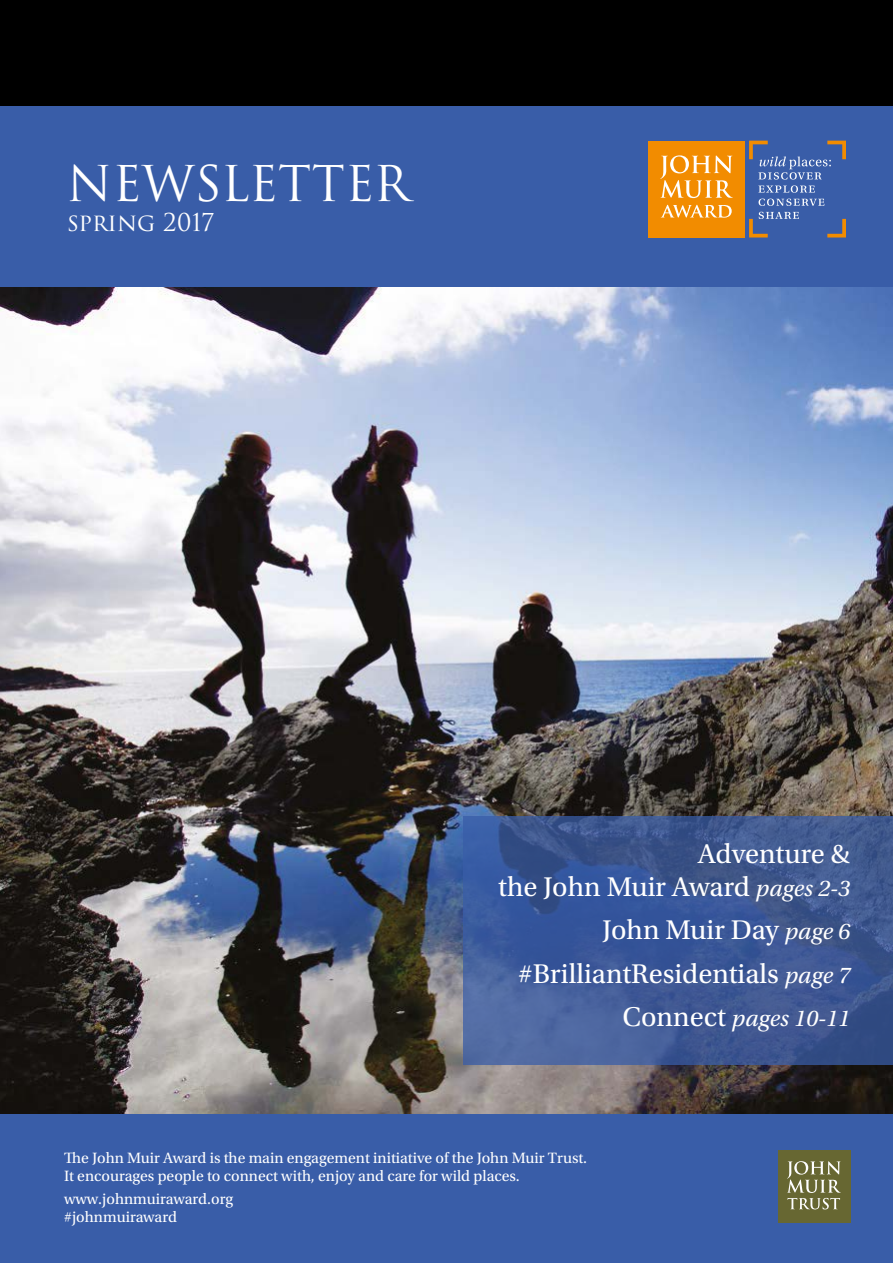
<style>
.page{position:relative;width:893px;height:1263px;background:#fff}
.page>*{position:absolute;margin:0;border:0;box-sizing:border-box;transform-origin:0 0}
.t1{font:48px "Trajan Pro 3";color:#fff}
.t2{font:28.5px/43.5px "Utopia Std";color:#fff;text-align:right}
.t3{font:italic 24px "Utopia Std";color:#fff}
.t4{font:24px "Trajan Pro 3";color:#fff}
.t5{font:15.75px/18px "Utopia Std";color:#fff}
.s1{font-style:italic;font-size:24px}
.s2{font-style:normal;font-size:28.5px}
</style>
<div class="page">
<div style="left:0;top:0;width:893px;height:115px;background:#000"></div>
<img style="left:0;top:287px;width:893px;height:827px">
<div style="left:0;top:106px;width:893px;height:181px;background:#395da8"></div>
<svg style="left:463px;top:816px;width:430px;height:249px"></svg>
<div style="left:0;top:1114px;width:893px;height:149px;background:#395da8"></div>
<div style="left:648px;top:141px;width:97px;height:96px;background:#f28c00"></div>
<svg style="left:827px;top:219px;width:19px;height:18px"></svg>
<svg style="left:749px;top:141px;width:97px;height:52px"></svg>
<svg style="left:758px;top:199px;width:66px;height:7px"></svg>
<svg style="left:749px;top:212px;width:50px;height:25px"></svg>
<svg style="left:661px;top:205px;width:71px;height:13px"></svg>
<svg style="left:660px;top:155px;width:73px;height:43px"></svg>
<div style="left:778px;top:1150px;width:72px;height:72px;background:#676732"></div>
<svg style="left:787px;top:1161px;width:54px;height:48px"></svg>
<h1 class="t1" style="left:67px;top:151px;width:344px">NEWSLETTER</h1>
<h3 class="t4" style="left:67px;top:206px;width:149px">spring 2017</h3>
<h2 class="t2" style="left:698px;top:832px;width:154px">Adventure &amp;</h2>
<h2 class="t2" style="left:498px;top:865px;width:354px">the John Muir Award <span class="s1">pages 2-3<br></span>John Muir Day <span class="s1">page 6 </span>#BrilliantResidentials <span class="s1">page 7</span></h2>
<h3 class="t3" style="left:622px;top:1005px;width:229px"><span class="s2">Connect</span> pages 10-11</h3>
<p class="t5" style="left:64px;top:1149px;width:524px">The John Muir Award is the main engagement initiative of the John Muir Trust.<br>It encourages people to connect with, enjoy and care for wild places.</p>
<p class="t5" style="left:64px;top:1190px;width:170px">www.johnmuiraward.org #johnmuiraward</p>
</div>
